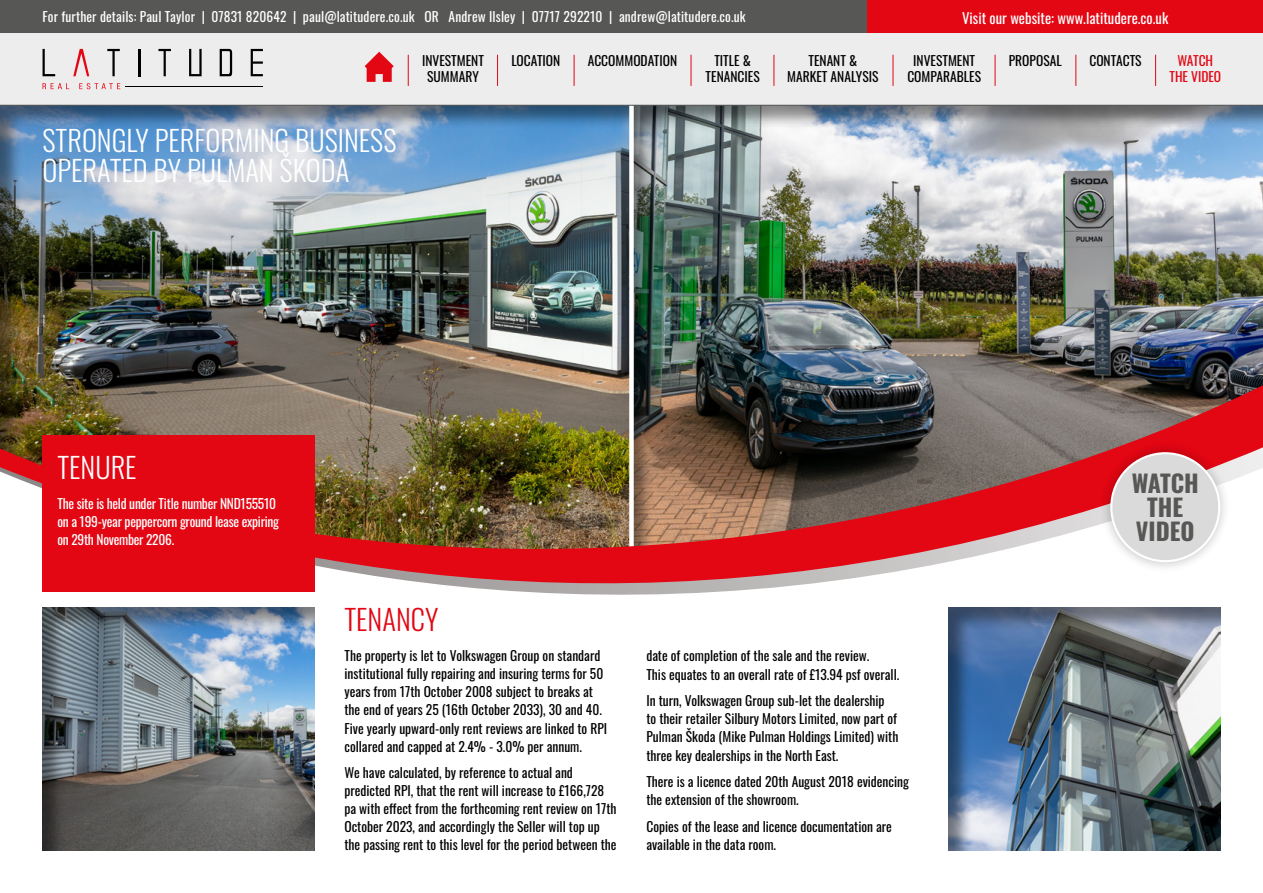
<style>
.page{position:relative;width:1263px;height:893px;background:#fff}
.page>*{position:absolute;margin:0;border:0;box-sizing:border-box;transform-origin:0 0}
.t1{font:300 28.5px/30px "Oswald";color:#fff}
.t2{font:300 28.5px "Oswald";color:#e30613}
.t3{font:700 24px/24px "Oswald";color:#575756;text-align:center}
.t4{font:14.7px "Oswald";color:#fff}
.t5{font:13.5px/18px "Oswald";color:#000}
.t6{font:13.5px "Oswald";color:#fff}
.t7{font:13.5px/18px "Oswald";letter-spacing:-.02em;color:#fff}
.t8{font:13.5px/16.5px "Oswald";color:#e30613;text-align:center}
</style>
<div class="page">
<div style="left:0;top:32px;width:1263px;height:73px;background:#ededed"></div>
<div style="left:0;top:0;width:1263px;height:33px;background:#575756"></div>
<div style="left:867px;top:0;width:396px;height:33px;background:#e30613"></div>
<hr style="left:1155px;top:55px;width:1px;height:31px;background:#e30613">
<hr style="left:1075px;top:55px;width:1px;height:31px;background:#e30613">
<hr style="left:994px;top:55px;width:1px;height:31px;background:#e30613">
<hr style="left:892px;top:55px;width:1px;height:31px;background:#e30613">
<hr style="left:773px;top:55px;width:1px;height:31px;background:#e30613">
<hr style="left:690px;top:55px;width:1px;height:31px;background:#e30613">
<hr style="left:574px;top:55px;width:1px;height:31px;background:#e30613">
<hr style="left:497px;top:55px;width:1px;height:31px;background:#e30613">
<hr style="left:408px;top:55px;width:1px;height:31px;background:#e30613">
<svg style="left:365px;top:52px;width:29px;height:30px"></svg>
<svg style="left:189px;top:49px;width:13px;height:27px"></svg>
<svg style="left:158px;top:49px;width:13px;height:27px"></svg>
<svg style="left:251px;top:49px;width:12px;height:27px"></svg>
<hr style="left:138px;top:49px;width:2px;height:27px;background:#000">
<svg style="left:107px;top:49px;width:13px;height:27px"></svg>
<svg style="left:73px;top:49px;width:16px;height:27px"></svg>
<svg style="left:43px;top:49px;width:12px;height:27px"></svg>
<svg style="left:220px;top:49px;width:12px;height:27px"></svg>
<svg style="left:43px;top:83px;width:77px;height:6px"></svg>
<hr style="left:126px;top:86px;width:137px;height:1px;background:#000">
<div style="left:0;top:94px;width:645px;height:465px;background:#000;opacity:.45"></div>
<div style="left:618px;top:94px;width:645px;height:473px;background:#000;opacity:.45"></div>
<div style="left:629px;top:105px;width:5px;height:446px;background:#fff"></div>
<img style="left:0;top:239px;width:1263px;height:30px">
<img style="left:0;top:269px;width:1263px;height:326px">
<div style="left:1099px;top:441px;width:133px;height:133px;background:#000;opacity:.25"></div>
<div style="left:1111px;top:453px;width:108px;height:108px;background:#dadada;border-radius:50%"></div>
<div style="left:1110px;top:452px;width:110px;height:110px;border:2px solid #fff;border-radius:50%"></div>
<div style="left:43px;top:435px;width:272px;height:156px;background:#e30613"></div>
<hr style="left:0;top:105px;width:1263px;height:1px;background:#575756">
<div style="left:935px;top:596px;width:300px;height:255px;background:#000;opacity:.45"></div>
<div style="left:30px;top:596px;width:299px;height:255px;background:#000;opacity:.45"></div>
<p class="t6" style="left:43px;top:5px;width:705px">For further details: Paul Taylor | 07831 820642 | paul@latitudere.co.uk OR Andrew Ilsley | 07717 292210 | andrew@latitudere.co.uk</p>
<p class="t4" style="left:962px;top:5px;width:208px">Visit our website: www.latitudere.co.uk</p>
<p class="t5" style="left:588px;top:50px;width:91px">ACCOMMODATION</p>
<p class="t5" style="left:706px;top:51px;width:56px;line-height:16.5px;text-align:center">TITLE &amp;<br>TENANCIES</p>
<p class="t5" style="left:787px;top:51px;width:93px;line-height:16.5px;text-align:center">TENANT &amp;<br>MARKET ANALYSIS</p>
<p class="t5" style="left:907px;top:51px;width:75px;line-height:16.5px;text-align:center">INVESTMENT<br>COMPARABLES</p>
<p class="t5" style="left:1009px;top:50px;width:54px">PROPOSAL</p>
<p class="t5" style="left:1089px;top:50px;width:54px">CONTACTS</p>
<p class="t8" style="left:1169px;top:51px;width:53px">WATCH<br>THE VIDEO</p>
<p class="t5" style="left:422px;top:50px;width:63px">INVESTMENT</p>
<p class="t5" style="left:511px;top:50px;width:51px">LOCATION</p>
<p class="t5" style="left:427px;top:66px;width:53px">SUMMARY</p>
<h1 class="t1" style="left:43px;top:122px;width:355px">STRONGLY PERFORMING BUSINESS<br>OPERATED BY PULMAN ŠKODA</h1>
<h1 class="t1" style="left:57px;top:449px;width:81px">TENURE</h1>
<p class="t7" style="left:57px;top:494px;width:223px">The site is held under Title number NND155510 on a 199-year peppercorn ground lease expiring on 29th November 2206.</p>
<h1 class="t2" style="left:344px;top:594px;width:95px">TENANCY</h1>
<p class="t5" style="left:344px;top:646px;width:264px">The property is let to Volkswagen Group on standard institutional fully repairing and insuring terms for 50 years from 17th October 2008 subject to breaks at the end of years 25 (16th October 2033), 30 and 40.<br>Five yearly upward-only rent reviews are linked to RPI collared and capped at 2.4% - 3.0% per annum.</p>
<p class="t5" style="left:344px;top:762px;width:274px">We have calculated, by reference to actual and predicted RPI, that the rent will increase to £166,728 pa with effect from the forthcoming rent review on 17th October 2023, and accordingly the Seller will top up the passing rent to this level for the period between the</p>
<p class="t5" style="left:646px;top:645px;width:254px">date of completion of the sale and the review.<br>This equates to an overall rate of £13.94 psf overall.</p>
<p class="t5" style="left:646px;top:690px;width:253px">In turn, Volkswagen Group sub-let the dealership<br>to their retailer Silbury Motors Limited, now part of Pulman Škoda (Mike Pulman Holdings Limited) with three key dealerships in the North East.</p>
<p class="t5" style="left:646px;top:771px;width:264px">There is a licence dated 20th August 2018 evidencing the extension of the showroom.</p>
<p class="t5" style="left:646px;top:816px;width:247px">Copies of the lease and licence documentation are available in the data room.</p>
<h2 class="t3" style="left:1132px;top:473px;width:69px">WATCH<br>THE<br>VIDEO</h2>
</div>
